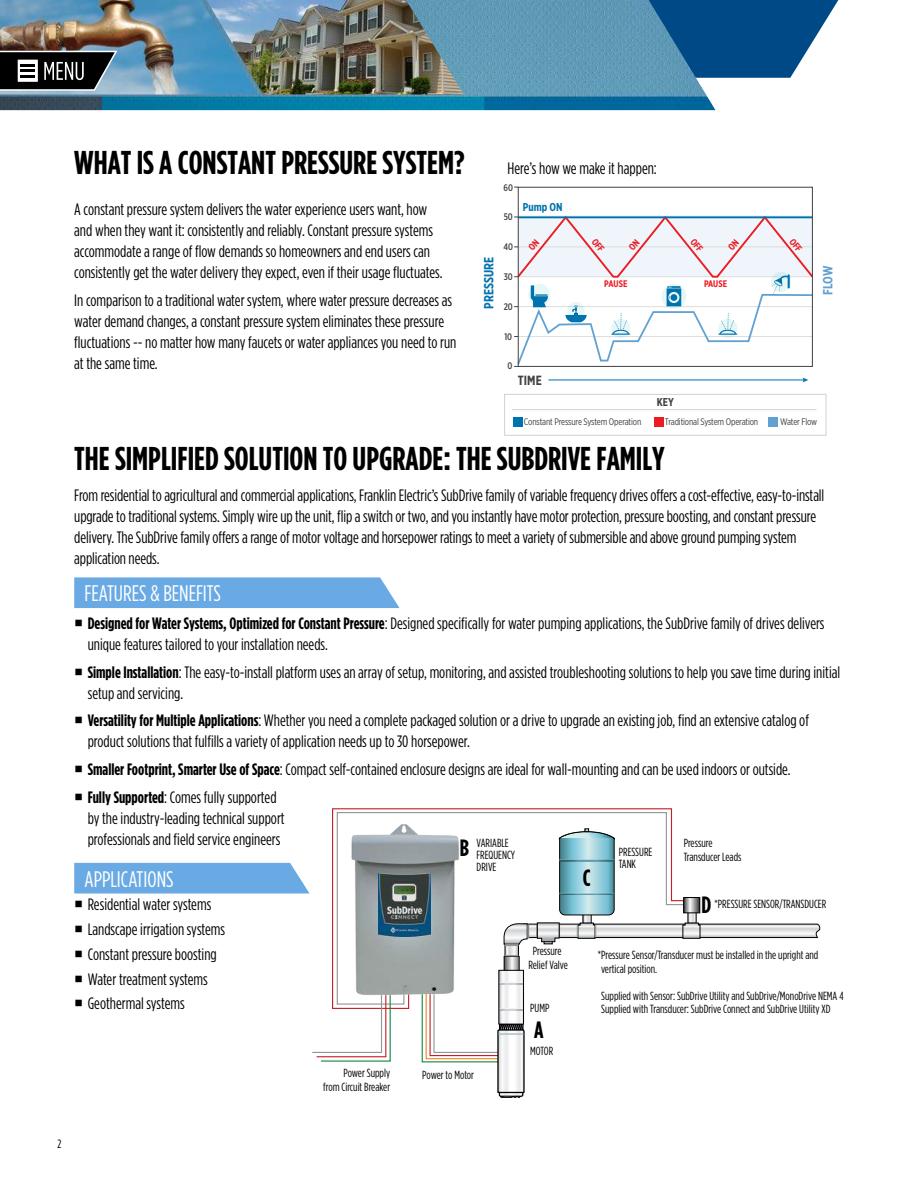
<style>
.page{position:relative;width:918px;height:1188px;background:#fff}
.page>*{position:absolute;margin:0;border:0;box-sizing:border-box;transform-origin:0 0}
.t1{font:700 33px "Gotham Condensed";color:#000}
.t2{font:700 23.55px "Gotham Condensed";color:#000}
.t3{font:22.5px "Gotham Condensed";color:#fff}
.t4{font:16.5px/21px "Gotham Condensed";color:#000}
.t5{font:700 13.35px "Gotham X Narrow";letter-spacing:.005em;color:#0073ae}
.t6{font:700 13.35px "Gotham X Narrow";color:#61a1d2}
.t7{font:700 13.35px "Gotham X Narrow";color:#414042}
.t8{font:12px "Gotham Condensed";color:#000}
.t9{font:11.85px/14.1px "Gotham Condensed";color:#000}
.t10{font:700 11.4px "Gotham X Narrow";color:#0073ae}
.t11{font:700 11.4px "Gotham X Narrow";color:#414042}
.t12{font:9.45px "Gotham X Narrow";letter-spacing:-.015em;color:#414042}
.t13{font:500 9.45px "Gotham X Narrow";color:#414042}
.t14{font:700 9.45px "Gotham X Narrow";letter-spacing:-.005em;color:#ec1c23}
.s1{font-weight:700}
</style>
<div class="page">
<svg style="left:716px;top:0;width:123px;height:78px"></svg>
<img style="left:0;top:0;width:716px;height:110px">
<img style="left:258px;top:0;width:206px;height:94px">
<img style="left:0;top:0;width:258px;height:94px">
<svg style="left:74px;top:863px;width:236px;height:31px;background:#72aee5"></svg>
<div style="left:74px;top:577px;width:326px;height:31px;background:#6aaae4"></div>
<svg style="left:548px;top:377px;width:260px;height:5px"></svg>
<div style="left:504px;top:394px;width:322px;height:42px;border:1px solid #d1d2d3"></div>
<div style="left:513px;top:418px;width:9px;height:9px;background:#0073ae"></div>
<div style="left:654px;top:418px;width:9px;height:9px;background:#ec1c23"></div>
<div style="left:769px;top:418px;width:9px;height:9px;background:#61a1d2"></div>
<hr style="left:512px;top:409px;width:305px;height:1px;background:#d1d2d3">
<svg style="left:332px;top:808px;width:341px;height:201px"></svg>
<svg style="left:336px;top:811px;width:337px;height:194px"></svg>
<svg style="left:312px;top:988px;width:79px;height:74px"></svg>
<img style="left:349px;top:822px;width:113px;height:175px">
<svg style="left:421px;top:829px;width:399px;height:269px"></svg>
<img style="left:378px;top:874px;width:52px;height:63px">
<svg style="left:0;top:49px;width:119px;height:42px;background:#44484b"></svg>
<svg style="left:514px;top:214px;width:299px;height:153px"></svg>
<h1 class="t1" style="left:74px;top:147px;width:392px">WHAT IS A CONSTANT PRESSURE SYSTEM?</h1>
<p class="t4" style="left:74px;top:199px;width:370px">A constant pressure system delivers the water experience users want, how and when they want it: consistently and reliably. Constant pressure systems accommodate a range of flow demands so homeowners and end users can consistently get the water delivery they expect, even if their usage fluctuates.</p>
<p class="t4" style="left:74px;top:290px;width:384px">In comparison to a traditional water system, where water pressure decreases as water demand changes, a constant pressure system eliminates these pressure fluctuations -- no matter how many faucets or water appliances you need to run at the same time.</p>
<p class="t4" style="left:508px;top:158px;width:151px">Here’s how we make it happen:</p>
<p class="t13" style="left:504px;top:183px;width:11px">60</p>
<p class="t13" style="left:504px;top:213px;width:11px">50</p>
<p class="t13" style="left:504px;top:243px;width:11px">40</p>
<p class="t10" style="left:523px;top:202px;width:41px">Pump ON</p>
<p class="t5" style="left:483px;top:309px;width:54px;rotate:-90deg">PRESSURE</p>
<p class="t6" style="left:822px;top:295px;width:31px;rotate:-90deg">FLOW</p>
<p class="t13" style="left:504px;top:272px;width:11px">30</p>
<p class="t14" style="left:604px;top:280px;width:25px">PAUSE</p>
<p class="t14" style="left:704px;top:280px;width:25px">PAUSE</p>
<p class="t13" style="left:504px;top:303px;width:11px">20</p>
<p class="t13" style="left:504px;top:333px;width:9px">10</p>
<p class="t13" style="left:508px;top:362px;width:6px">0</p>
<p class="t7" style="left:518px;top:374px;width:25px">TIME</p>
<p class="t11" style="left:657px;top:397px;width:19px">KEY</p>
<p class="t12" style="left:524px;top:417px;width:119px">Constant Pressure System Operation</p>
<p class="t12" style="left:665px;top:417px;width:95px">Traditional System Operation</p>
<p class="t12" style="left:780px;top:417px;width:39px">Water Flow</p>
<h1 class="t1" style="left:74px;top:444px;width:592px">THE SIMPLIFIED SOLUTION TO UPGRADE: THE SUBDRIVE FAMILY</h1>
<p class="t4" style="left:74px;top:485px;width:752px">From residential to agricultural and commercial applications, Franklin Electric’s SubDrive family of variable frequency drives offers a cost-effective, easy-to-install upgrade to traditional systems. Simply wire up the unit, flip a switch or two, and you instantly have motor protection, pressure boosting, and constant pressure delivery. The SubDrive family offers a range of motor voltage and horsepower ratings to meet a variety of submersible and above ground pumping system application needs.</p>
<h3 class="t3" style="left:85px;top:583px;width:138px">FEATURES &amp; BENEFITS</h3>
<p class="t4" style="left:88px;top:613px;width:738px"><span class="s1">Designed for Water Systems, Optimized for Constant Pressure</span>: Designed specifically for water pumping applications, the SubDrive family of drives delivers unique features tailored to your installation needs.</p>
<p class="t4" style="left:88px;top:662px;width:754px"><span class="s1">Simple Installation</span>: The easy-to-install platform uses an array of setup, monitoring, and assisted troubleshooting solutions to help you save time during initial setup and servicing.</p>
<p class="t4" style="left:88px;top:711px;width:723px"><span class="s1">Versatility for Multiple Applications</span>: Whether you need a complete packaged solution or a drive to upgrade an existing job, find an extensive catalog of product solutions that fulfills a variety of application needs up to 30 horsepower.</p>
<p class="t4" style="left:88px;top:756px;width:704px;line-height:27.8px"><span class="s1">Smaller Footprint, Smarter Use of Space</span>: Compact self-contained enclosure designs are ideal for wall-mounting and can be used indoors or outside.<br><span class="s1">Fully Supported</span>: Comes fully supported</p>
<p class="t4" style="left:88px;top:808px;width:198px">by the industry-leading technical support professionals and field service engineers</p>
<p class="t9" style="left:477px;top:838px;width:40px;line-height:11.9px">VARIABLE<br>FREQUENCY<br>DRIVE</p>
<p class="t9" style="left:619px;top:846px;width:35px;line-height:11.9px">PRESSURE<br>TANK</p>
<p class="t9" style="left:684px;top:837px;width:59px">Pressure<br>Transducer Leads</p>
<h2 class="t2" style="left:460px;top:837px;width:11px">B</h2>
<h2 class="t2" style="left:583px;top:867px;width:9px">C</h2>
<h3 class="t3" style="left:85px;top:869px;width:90px">APPLICATIONS</h3>
<p class="t4" style="left:88px;top:893px;width:139px;line-height:24.8px">Residential water systems<br>Landscape irrigation systems<br>Constant pressure boosting<br>Water treatment systems<br>Geothermal systems</p>
<p class="t9" style="left:323px;top:1066px;width:68px;text-align:right">Power Supply<br>from Circuit Breaker</p>
<p class="t9" style="left:422px;top:1068px;width:53px">Power to Motor</p>
<p class="t9" style="left:528px;top:945px;width:41px;text-align:center">Pressure<br>Relief Valve</p>
<p class="t9" style="left:530px;top:1001px;width:21px">PUMP</p>
<p class="t9" style="left:530px;top:1044px;width:25px">MOTOR</p>
<h2 class="t2" style="left:534px;top:1019px;width:11px">A</h2>
<h2 class="t2" style="left:702px;top:894px;width:11px">D</h2>
<p class="t9" style="left:715px;top:898px;width:113px">*PRESSURE SENSOR/TRANSDUCER</p>
<p class="t9" style="left:598px;top:949px;width:222px">*Pressure Sensor/Transducer must be installed in the upright and vertical position.</p>
<p class="t9" style="left:601px;top:989px;width:244px;line-height:13.6px">Supplied with Sensor: SubDrive Utility and SubDrive/MonoDrive NEMA 4<br>Supplied with Transducer: SubDrive Connect and SubDrive Utility XD</p>
<p class="t8" style="left:57px;top:1138px;width:5px">2</p>
</div>
